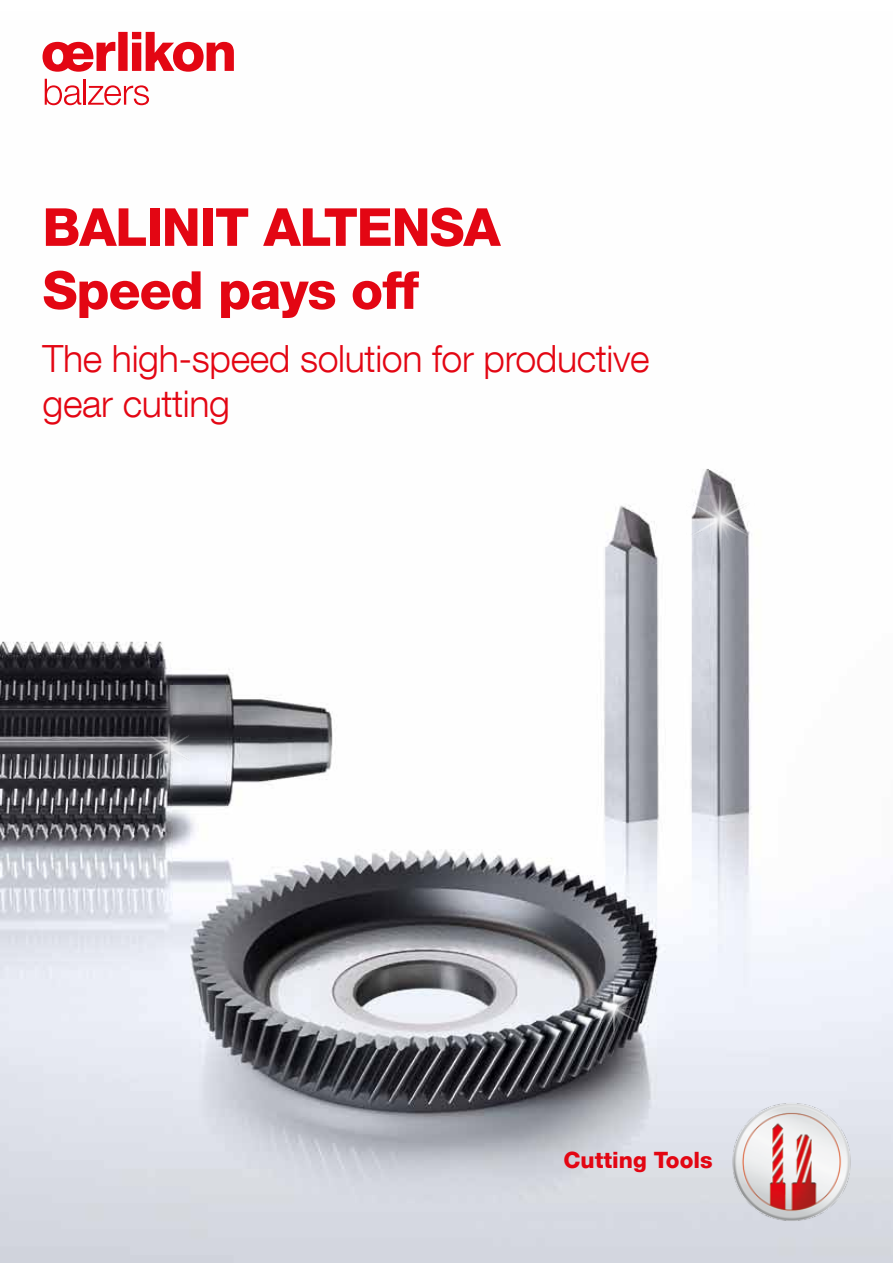
<style>
.page{position:relative;width:893px;height:1263px;background:#fff}
.page>*{position:absolute;margin:0;border:0;box-sizing:border-box;transform-origin:0 0}
.t1{font:800 52.5px/63px "Helvetica Neue LT Com";letter-spacing:-.02em;color:#e30613}
.t2{font:300 37.5px/45px "Helvetica Neue LT Com";letter-spacing:-.01em;color:#e30613}
.t3{font:800 22.5px "Helvetica Neue LT Com";color:#e30613}
</style>
<div class="page">
<img style="left:0;top:31px;width:893px;height:1232px">
<img style="left:138px;top:716px;width:63px;height:63px">
<img style="left:579px;top:972px;width:71px;height:71px">
<img style="left:730px;top:1100px;width:123px;height:122px">
<svg style="left:43px;top:32px;width:191px;height:40px"></svg>
<svg style="left:45px;top:79px;width:36px;height:26px"></svg>
<hr style="left:83px;top:79px;width:3px;height:26px;background:#e30613">
<svg style="left:88px;top:85px;width:61px;height:20px"></svg>
<img style="left:677px;top:476px;width:85px;height:85px">
<h1 class="t1" style="left:43px;top:196px;width:459px">BALINIT ALTENSA<br>Speed pays off</h1>
<p class="t2" style="left:43px;top:335px;width:609px">The high-speed solution for productive gear cutting</p>
<p class="t3" style="left:563px;top:1146px;width:151px">Cutting Tools</p>
</div>
